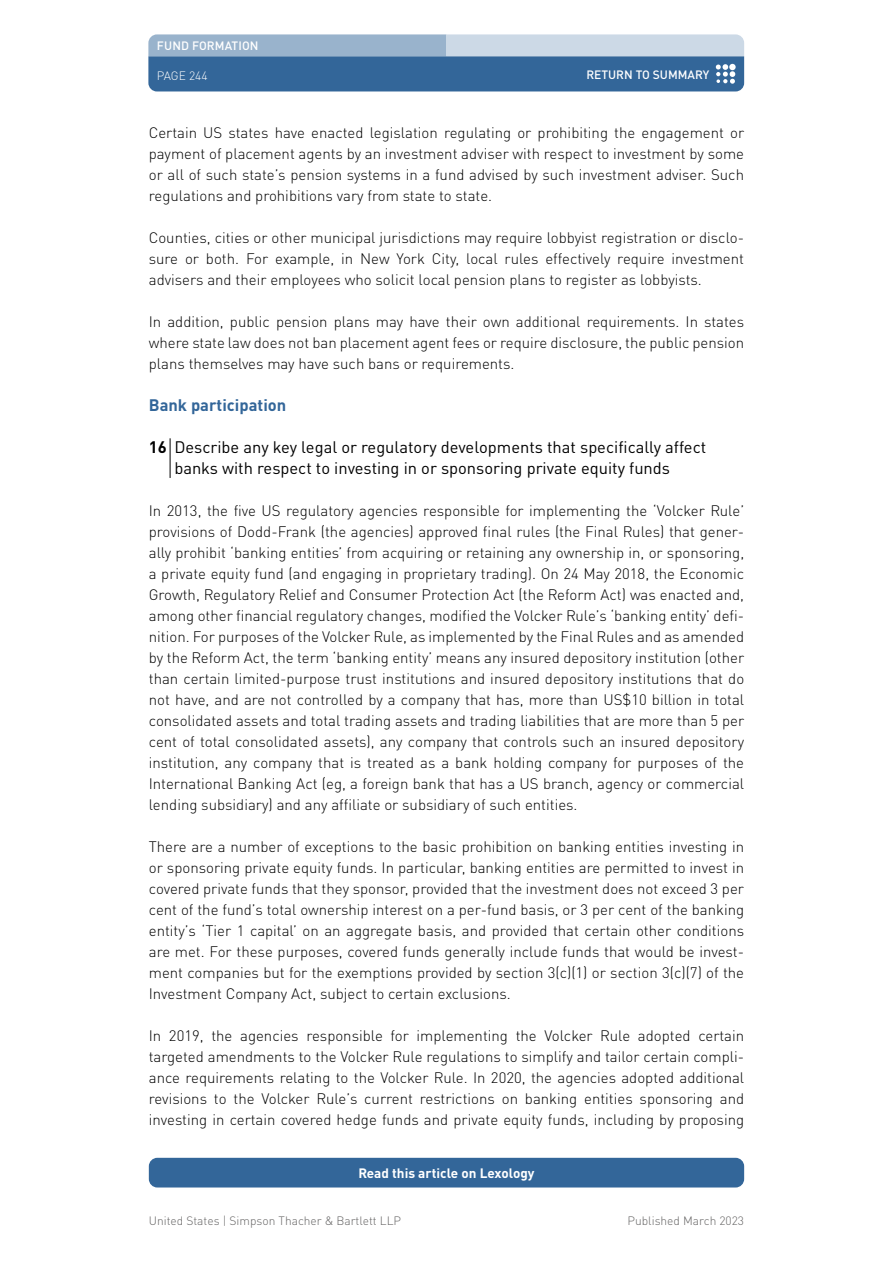
<style>
.page{position:relative;width:893px;height:1263px;background:#fff}
.page>*{position:absolute;margin:0;border:0;box-sizing:border-box;transform-origin:0 0}
.Q_text{font:16.5px/21px "DIN Pro";color:#000}
.Q_header{font:700 16.5px "DIN Pro";color:#369}
.Text{font:300 15px/21px "DIN Pro";color:#000;text-align:justify}
.First_para{font:300 15px/21px "DIN Pro";color:#000;text-align:justify}
.t1{font:700 13.5px "DIN Pro";color:#fff}
.t2{font:300 12px "DIN Pro";color:#646363}
.t3{font:500 12px "DIN Pro";color:#fff}
.t4{font:300 12px "DIN Pro";color:#fff}
.s1{font-weight:700}
</style>
<div class="page">
<div style="left:149px;top:1158px;width:595px;height:29px;background:#369;border-radius:9px"></div>
<svg style="left:148px;top:34px;width:596px;height:57px;background:#678db3"></svg>
<hr style="left:170px;top:438px;width:1px;height:40px;background:#000">
<p class="t3" style="left:157px;top:36px;width:103px">FUND FORMATION</p>
<p class="t4" style="left:157px;top:66px;width:52px">PAGE 244</p>
<p class="t3" style="left:586px;top:65px;width:124px">RETURN TO SUMMARY</p>
<p class="Text" style="left:149px;top:121px;width:597px">Certain US states have enacted legislation regulating or prohibiting the engagement or payment of placement agents by an investment adviser with respect to investment by some or all of such state’s pension systems in a fund advised by such investment adviser. Such regulations and prohibitions vary from state to state.</p>
<p class="Text" style="left:149px;top:226px;width:597px">Counties, cities or other municipal jurisdictions may require lobbyist registration or disclo&shy;sure or both. For example, in New York City, local rules effectively require investment advisers and their employees who solicit local pension plans to register as lobbyists.</p>
<p class="Text" style="left:149px;top:310px;width:597px">In addition, public pension plans may have their own additional requirements. In states where state law does not ban placement agent fees or require disclosure, the public pension plans themselves may have such bans or requirements.</p>
<p class="Q_header" style="left:149px;top:392px;width:139px">Bank participation</p>
<p class="Q_text" style="left:174px;top:435px;width:533px;text-indent:-26px"><span class="s1">16</span> Describe any key legal or regulatory developments that specifically affect banks with respect to investing in or sponsoring private equity funds</p>
<p class="First_para" style="left:149px;top:499px;width:597px">In 2013, the five US regulatory agencies responsible for implementing the ‘Volcker Rule’ provisions of Dodd-Frank (the agencies) approved final rules (the Final Rules) that gener&shy;ally prohibit ‘banking entities’ from acquiring or retaining any ownership in, or sponsoring, a private equity fund (and engaging in proprietary trading). On 24 May 2018, the Economic Growth, Regulatory Relief and Consumer Protection Act (the Reform Act) was enacted and, among other financial regulatory changes, modified the Volcker Rule’s ‘banking entity’ defi&shy;nition. For purposes of the Volcker Rule, as implemented by the Final Rules and as amended by the Reform Act, the term ‘banking entity’ means any insured depository institution (other than certain limited-purpose trust institutions and insured depository institutions that do not have, and are not controlled by a company that has, more than US$10 billion in total consolidated assets and total trading assets and trading liabilities that are more than 5 per cent of total consolidated assets), any company that controls such an insured depository institution, any company that is treated as a bank holding company for purposes of the International Banking Act (eg, a foreign bank that has a US branch, agency or commercial lending subsidiary) and any affiliate or subsidiary of such entities.</p>
<p class="Text" style="left:149px;top:835px;width:597px">There are a number of exceptions to the basic prohibition on banking entities investing in or sponsoring private equity funds. In particular, banking entities are permitted to invest in covered private funds that they sponsor, provided that the investment does not exceed 3 per cent of the fund’s total ownership interest on a per-fund basis, or 3 per cent of the banking entity’s ‘Tier 1 capital’ on an aggregate basis, and provided that certain other conditions are met. For these purposes, covered funds generally include funds that would be invest&shy;ment companies but for the exemptions provided by section 3(c)(1) or section 3(c)(7) of the Investment Company Act, subject to certain exclusions.</p>
<p class="Text" style="left:149px;top:1024px;width:597px">In 2019, the agencies responsible for implementing the Volcker Rule adopted certain targeted amendments to the Volcker Rule regulations to simplify and tailor certain compli&shy;ance requirements relating to the Volcker Rule. In 2020, the agencies adopted additional revisions to the Volcker Rule’s current restrictions on banking entities sponsoring and investing in certain covered hedge funds and private equity funds, including by proposing</p>
<p class="t1" style="left:358px;top:1162px;width:178px">Read this article on Lexology</p>
<p class="t2" style="left:149px;top:1211px;width:254px">United States | Simpson Thacher &amp; Bartlett LLP</p>
<p class="t2" style="left:628px;top:1211px;width:118px">Published March 2023</p>
</div>
